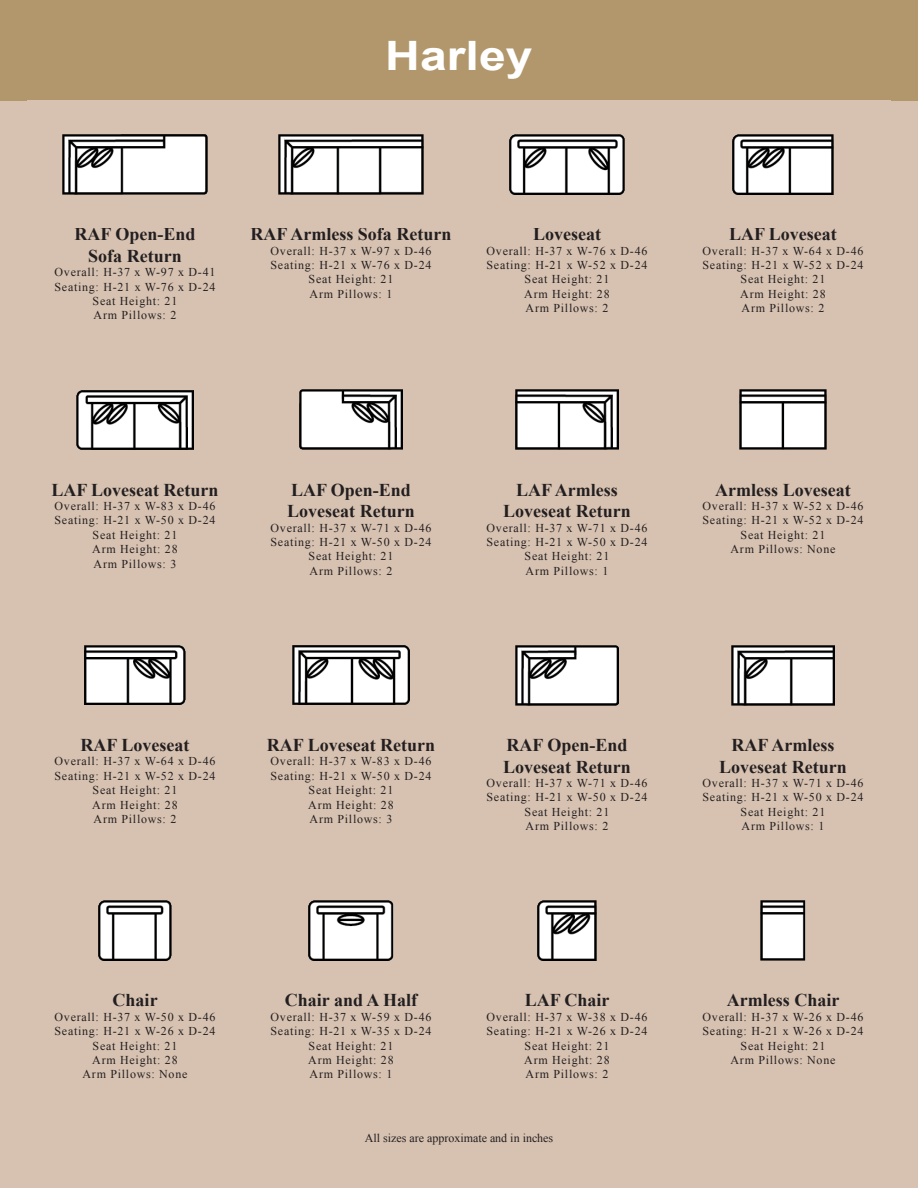
<style>
.page{position:relative;width:918px;height:1188px;background:#d7c2b1}
.page>*{position:absolute;margin:0;border:0;box-sizing:border-box;transform-origin:0 0}
.t1{font:700 40.5px "Arial";color:#fff;scale:1.19 1}
.t2{font:700 18px "Times New Roman";color:#231f20}
.t3{font:12px "Times New Roman";letter-spacing:.06em;color:#231f20}
.t4{font:12px "Times New Roman";color:#231f20}
</style>
<div class="page">
<div style="left:0;top:0;width:918px;height:101px;background:#b1976b"></div>
<img style="left:516px;top:390px;width:102px;height:60px">
<img style="left:739px;top:390px;width:88px;height:60px">
<img style="left:300px;top:390px;width:102px;height:60px">
<img style="left:77px;top:390px;width:116px;height:59px">
<img style="left:516px;top:645px;width:102px;height:60px">
<img style="left:293px;top:646px;width:116px;height:59px">
<img style="left:732px;top:645px;width:102px;height:60px">
<img style="left:85px;top:646px;width:100px;height:59px">
<img style="left:538px;top:901px;width:58px;height:59px">
<img style="left:308px;top:901px;width:86px;height:59px">
<img style="left:760px;top:901px;width:46px;height:60px">
<img style="left:98px;top:901px;width:74px;height:59px">
<img style="left:733px;top:135px;width:100px;height:59px">
<img style="left:509px;top:135px;width:116px;height:59px">
<img style="left:279px;top:134px;width:144px;height:60px">
<img style="left:63px;top:134px;width:144px;height:60px">
<p class="t1" style="left:385px;top:29px;width:125px">Harley</p>
<p class="t2" style="left:75px;top:222px;width:122px">RAF Open-End</p>
<p class="t2" style="left:88px;top:243px;width:95px">Sofa Return</p>
<p class="t3" style="left:55px;top:264px;width:162px">Overall: H-37 x W-97 x D-41</p>
<p class="t3" style="left:55px;top:278px;width:162px">Seating: H-21 x W-76 x D-24</p>
<p class="t3" style="left:93px;top:293px;width:86px">Seat Height: 21</p>
<p class="t3" style="left:94px;top:307px;width:84px">Arm Pillows: 2</p>
<p class="t2" style="left:251px;top:222px;width:202px">RAF Armless Sofa Return</p>
<p class="t3" style="left:271px;top:242px;width:162px">Overall: H-37 x W-97 x D-46</p>
<p class="t3" style="left:271px;top:257px;width:162px">Seating: H-21 x W-76 x D-24</p>
<p class="t3" style="left:309px;top:271px;width:86px">Seat Height: 21</p>
<p class="t3" style="left:310px;top:286px;width:84px">Arm Pillows: 1</p>
<p class="t2" style="left:533px;top:222px;width:69px">Loveseat</p>
<p class="t3" style="left:487px;top:242px;width:162px">Overall: H-37 x W-76 x D-46</p>
<p class="t3" style="left:487px;top:257px;width:162px">Seating: H-21 x W-52 x D-24</p>
<p class="t3" style="left:525px;top:271px;width:86px">Seat Height: 21</p>
<p class="t3" style="left:524px;top:286px;width:87px">Arm Height: 28</p>
<p class="t3" style="left:526px;top:300px;width:84px">Arm Pillows: 2</p>
<p class="t2" style="left:729px;top:222px;width:109px">LAF Loveseat</p>
<p class="t3" style="left:703px;top:242px;width:162px">Overall: H-37 x W-64 x D-46</p>
<p class="t3" style="left:703px;top:257px;width:162px">Seating: H-21 x W-52 x D-24</p>
<p class="t3" style="left:741px;top:271px;width:86px">Seat Height: 21</p>
<p class="t3" style="left:740px;top:286px;width:87px">Arm Height: 28</p>
<p class="t3" style="left:742px;top:300px;width:84px">Arm Pillows: 2</p>
<p class="t2" style="left:51px;top:477px;width:169px">LAF Loveseat Return</p>
<p class="t3" style="left:55px;top:498px;width:162px">Overall: H-37 x W-83 x D-46</p>
<p class="t3" style="left:55px;top:512px;width:162px">Seating: H-21 x W-50 x D-24</p>
<p class="t3" style="left:93px;top:527px;width:86px">Seat Height: 21</p>
<p class="t3" style="left:92px;top:541px;width:87px">Arm Height: 28</p>
<p class="t3" style="left:94px;top:555px;width:84px">Arm Pillows: 3</p>
<p class="t2" style="left:291px;top:477px;width:121px">LAF Open-End</p>
<p class="t2" style="left:287px;top:499px;width:129px">Loveseat Return</p>
<p class="t3" style="left:271px;top:519px;width:162px">Overall: H-37 x W-71 x D-46</p>
<p class="t3" style="left:271px;top:534px;width:162px">Seating: H-21 x W-50 x D-24</p>
<p class="t3" style="left:309px;top:548px;width:86px">Seat Height: 21</p>
<p class="t3" style="left:310px;top:563px;width:84px">Arm Pillows: 2</p>
<p class="t2" style="left:516px;top:477px;width:103px">LAF Armless</p>
<p class="t2" style="left:503px;top:499px;width:129px">Loveseat Return</p>
<p class="t3" style="left:487px;top:519px;width:162px">Overall: H-37 x W-71 x D-46</p>
<p class="t3" style="left:487px;top:534px;width:162px">Seating: H-21 x W-50 x D-24</p>
<p class="t3" style="left:525px;top:548px;width:86px">Seat Height: 21</p>
<p class="t3" style="left:526px;top:563px;width:84px">Arm Pillows: 1</p>
<p class="t2" style="left:715px;top:477px;width:137px">Armless Loveseat</p>
<p class="t3" style="left:703px;top:498px;width:162px">Overall: H-37 x W-52 x D-46</p>
<p class="t3" style="left:703px;top:512px;width:162px">Seating: H-21 x W-52 x D-24</p>
<p class="t3" style="left:741px;top:527px;width:86px">Seat Height: 21</p>
<p class="t3" style="left:731px;top:541px;width:106px">Arm Pillows: None</p>
<p class="t2" style="left:81px;top:733px;width:110px">RAF Loveseat</p>
<p class="t3" style="left:55px;top:753px;width:162px">Overall: H-37 x W-64 x D-46</p>
<p class="t3" style="left:55px;top:768px;width:162px">Seating: H-21 x W-52 x D-24</p>
<p class="t3" style="left:93px;top:782px;width:86px">Seat Height: 21</p>
<p class="t3" style="left:92px;top:797px;width:87px">Arm Height: 28</p>
<p class="t3" style="left:94px;top:811px;width:84px">Arm Pillows: 2</p>
<p class="t2" style="left:267px;top:733px;width:170px">RAF Loveseat Return</p>
<p class="t3" style="left:271px;top:753px;width:162px">Overall: H-37 x W-83 x D-46</p>
<p class="t3" style="left:271px;top:768px;width:162px">Seating: H-21 x W-50 x D-24</p>
<p class="t3" style="left:309px;top:782px;width:86px">Seat Height: 21</p>
<p class="t3" style="left:308px;top:797px;width:87px">Arm Height: 28</p>
<p class="t3" style="left:310px;top:811px;width:84px">Arm Pillows: 3</p>
<p class="t2" style="left:507px;top:733px;width:122px">RAF Open-End</p>
<p class="t2" style="left:503px;top:754px;width:129px">Loveseat Return</p>
<p class="t3" style="left:487px;top:775px;width:162px">Overall: H-37 x W-71 x D-46</p>
<p class="t3" style="left:487px;top:789px;width:162px">Seating: H-21 x W-50 x D-24</p>
<p class="t3" style="left:525px;top:804px;width:86px">Seat Height: 21</p>
<p class="t3" style="left:526px;top:818px;width:84px">Arm Pillows: 2</p>
<p class="t2" style="left:732px;top:733px;width:104px">RAF Armless</p>
<p class="t2" style="left:719px;top:754px;width:129px">Loveseat Return</p>
<p class="t3" style="left:703px;top:775px;width:162px">Overall: H-37 x W-71 x D-46</p>
<p class="t3" style="left:703px;top:789px;width:162px">Seating: H-21 x W-50 x D-24</p>
<p class="t3" style="left:741px;top:804px;width:86px">Seat Height: 21</p>
<p class="t3" style="left:742px;top:818px;width:84px">Arm Pillows: 1</p>
<p class="t2" style="left:113px;top:988px;width:46px">Chair</p>
<p class="t3" style="left:55px;top:1009px;width:162px">Overall: H-37 x W-50 x D-46</p>
<p class="t3" style="left:55px;top:1023px;width:162px">Seating: H-21 x W-26 x D-24</p>
<p class="t3" style="left:93px;top:1038px;width:86px">Seat Height: 21</p>
<p class="t3" style="left:92px;top:1052px;width:87px">Arm Height: 28</p>
<p class="t3" style="left:83px;top:1066px;width:106px">Arm Pillows: None</p>
<p class="t2" style="left:285px;top:988px;width:134px">Chair and A Half</p>
<p class="t3" style="left:271px;top:1009px;width:162px">Overall: H-37 x W-59 x D-46</p>
<p class="t3" style="left:271px;top:1023px;width:162px">Seating: H-21 x W-35 x D-24</p>
<p class="t3" style="left:309px;top:1038px;width:86px">Seat Height: 21</p>
<p class="t3" style="left:308px;top:1052px;width:87px">Arm Height: 28</p>
<p class="t3" style="left:310px;top:1066px;width:84px">Arm Pillows: 1</p>
<p class="t2" style="left:525px;top:988px;width:86px">LAF Chair</p>
<p class="t3" style="left:487px;top:1009px;width:162px">Overall: H-37 x W-38 x D-46</p>
<p class="t3" style="left:487px;top:1023px;width:162px">Seating: H-21 x W-26 x D-24</p>
<p class="t3" style="left:525px;top:1038px;width:86px">Seat Height: 21</p>
<p class="t3" style="left:524px;top:1052px;width:87px">Arm Height: 28</p>
<p class="t3" style="left:526px;top:1066px;width:84px">Arm Pillows: 2</p>
<p class="t4" style="left:365px;top:1130px;width:190px">All sizes are approximate and in inches</p>
<p class="t2" style="left:727px;top:988px;width:114px">Armless Chair</p>
<p class="t3" style="left:703px;top:1009px;width:162px">Overall: H-37 x W-26 x D-46</p>
<p class="t3" style="left:703px;top:1023px;width:162px">Seating: H-21 x W-26 x D-24</p>
<p class="t3" style="left:741px;top:1038px;width:86px">Seat Height: 21</p>
<p class="t3" style="left:731px;top:1052px;width:106px">Arm Pillows: None</p>
</div>
